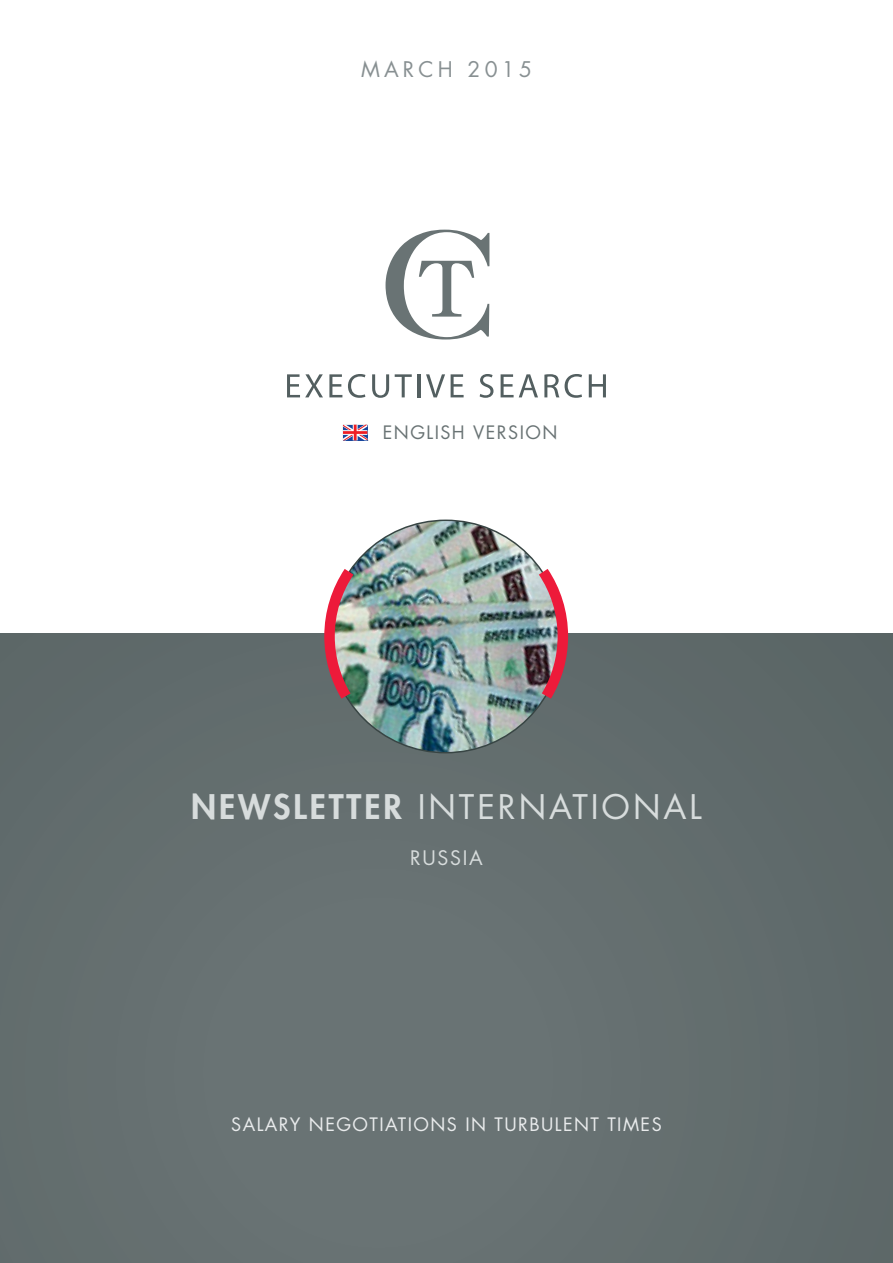
<style>
.page{position:relative;width:893px;height:1263px;background:#fff}
.page>*{position:absolute;margin:0;border:0;box-sizing:border-box;transform-origin:0 0}
.t1{font:33px "Futura Std";letter-spacing:.09em;color:#d7dcdc}
.t2{font:21px "Futura Std";letter-spacing:.2em;color:#889092}
.t3{font:19.5px "Futura Std";letter-spacing:.09em;color:#d7dcdc}
.t4{font:18px "Futura Std";letter-spacing:.08em;color:#e9ebec}
.t5{font:18px "Futura Std";letter-spacing:.08em;color:#697374}
.s1{font-weight:800}
</style>
<div class="page">
<div style="left:0;top:634px;width:893px;height:629px;background:#646e6f"></div>
<img style="left:330px;top:520px;width:232px;height:233px;border-radius:116px">
<svg style="left:287px;top:374px;width:36px;height:23px"></svg>
<svg style="left:329px;top:374px;width:13px;height:23px"></svg>
<svg style="left:348px;top:374px;width:17px;height:24px"></svg>
<svg style="left:372px;top:374px;width:17px;height:24px"></svg>
<svg style="left:395px;top:374px;width:17px;height:23px"></svg>
<hr style="left:417px;top:374px;width:3px;height:23px;background:#535f60">
<svg style="left:426px;top:374px;width:19px;height:23px"></svg>
<svg style="left:451px;top:374px;width:13px;height:23px"></svg>
<svg style="left:480px;top:374px;width:13px;height:24px"></svg>
<svg style="left:501px;top:374px;width:37px;height:23px"></svg>
<svg style="left:544px;top:374px;width:15px;height:23px"></svg>
<svg style="left:565px;top:374px;width:17px;height:24px"></svg>
<svg style="left:589px;top:374px;width:17px;height:23px"></svg>
<svg style="left:386px;top:230px;width:103px;height:109px"></svg>
<img style="left:319px;top:557px;width:45px;height:153px">
<img style="left:529px;top:557px;width:44px;height:153px">
<svg style="left:343px;top:425px;width:24px;height:15px"></svg>
<p class="t2" style="left:361px;top:56px;width:172px">MARCH 2015</p>
<p class="t5" style="left:383px;top:421px;width:176px">ENGLISH VERSION</p>
<p class="t1" style="left:191px;top:786px;width:512px"><span class="s1">NEWSLETTER</span> INTERNATIONAL</p>
<p class="t3" style="left:410px;top:846px;width:74px">RUSSIA</p>
<p class="t4" style="left:231px;top:1113px;width:432px">SALARY NEGOTIATIONS IN TURBULENT TIMES</p>
</div>
